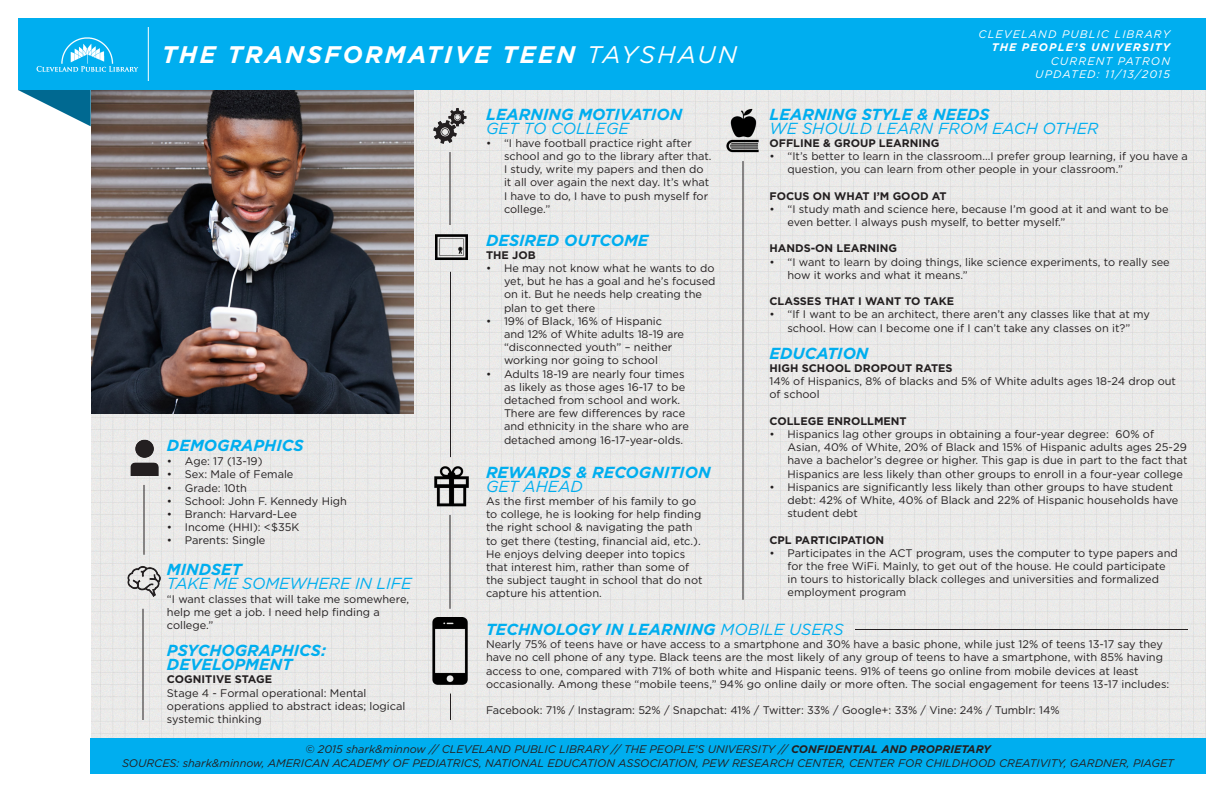
<style>
.page{position:relative;width:1224px;height:792px;background:#fff}
.page>*{position:absolute;margin:0;border:0;box-sizing:border-box;transform-origin:0 0}
.t1{font:italic 700 24px "Gotham HTF";letter-spacing:.1em;color:#fff}
.t2{font:italic 700 16px/14px "Gotham HTF";color:#00aeef}
.t3{font:italic 16px "Gotham HTF";color:#00aeef}
.t4{font:11px/13.2px "Gotham HTF";color:#231f20}
.t5{font:italic 11px "Gotham HTF";color:#231f20}
.t6{font:700 11px "Gotham HTF";color:#231f20}
.t7{font:italic 11px "Gotham HTF";letter-spacing:.1em;color:#fff}
.t8{font:italic 700 11px "Gotham HTF";letter-spacing:.1em;color:#fff}
.s1{font-weight:400}
.s2{font-weight:700}
</style>
<div class="page">
<img style="left:91px;top:90px;width:1115px;height:648px">
<img style="left:90px;top:90px;width:324px;height:324px">
<div style="left:18px;top:18px;width:1188px;height:72px;background:#00aeef"></div>
<img style="left:36px;top:37px;width:103px;height:35px">
<hr style="left:148px;top:27px;width:1px;height:54px;background:#fff">
<svg style="left:18px;top:90px;width:73px;height:36px"></svg>
<img style="left:126px;top:564px;width:36px;height:36px">
<img style="left:126px;top:439px;width:36px;height:36px">
<hr style="left:144px;top:485px;width:1px;height:70px;background:#231f20">
<img style="left:432px;top:108px;width:36px;height:36px">
<img style="left:724px;top:108px;width:36px;height:45px">
<img style="left:432px;top:618px;width:36px;height:67px">
<img style="left:433px;top:466px;width:36px;height:40px">
<img style="left:432px;top:234px;width:36px;height:29px">
<hr style="left:450px;top:152px;width:1px;height:73px;background:#231f20">
<hr style="left:742px;top:161px;width:2px;height:439px;background:#231f20">
<hr style="left:450px;top:272px;width:1px;height:185px;background:#231f20">
<hr style="left:450px;top:515px;width:1px;height:94px;background:#231f20">
<div style="left:90px;top:738px;width:1116px;height:36px;background:#00aeef"></div>
<svg style="left:450px;top:694px;width:1px;height:26px"></svg>
<hr style="left:855px;top:629px;width:333px;height:1px;background:#231f20">
<hr style="left:142px;top:609px;width:2px;height:111px;background:#231f20">
<p class="t1" style="left:162px;top:40px;width:576px">THE TRANSFORMATIVE TEEN <span class="s1">TAYSHAUN</span></p>
<p class="t7" style="left:979px;top:28px;width:193px">CLEVELAND PUBLIC LIBRARY</p>
<p class="t8" style="left:992px;top:41px;width:180px">THE PEOPLE’S UNIVERSITY</p>
<p class="t7" style="left:1051px;top:55px;width:121px">CURRENT PATRON</p>
<p class="t7" style="left:1035px;top:68px;width:136px">UPDATED: 11/13/2015</p>
<p class="t2" style="left:167px;top:438px;width:138px">DEMOGRAPHICS</p>
<p class="t4" style="left:167px;top:454px;width:97px">• Age: 17 (13-19)</p>
<p class="t4" style="left:167px;top:468px;width:128px">• Sex: Male of Female</p>
<p class="t4" style="left:167px;top:481px;width:82px">• Grade: 10th</p>
<p class="t4" style="left:167px;top:494px;width:182px">• School: John F. Kennedy High</p>
<p class="t4" style="left:167px;top:507px;width:131px">• Branch: Harvard-Lee</p>
<p class="t4" style="left:167px;top:520px;width:134px">• Income (HHI): &lt;$35K</p>
<p class="t4" style="left:167px;top:534px;width:100px">• Parents: Single</p>
<p class="t2" style="left:167px;top:563px;width:76px">MINDSET</p>
<p class="t3" style="left:167px;top:575px;width:246px">TAKE ME SOMEWHERE IN LIFE</p>
<p class="t4" style="left:167px;top:592px;width:244px">“I want classes that will take me somewhere, help me get a job. I need help finding a college.”</p>
<p class="t2" style="left:167px;top:643px;width:161px">PSYCHOGRAPHICS:<br>DEVELOPMENT</p>
<p class="t6" style="left:167px;top:673px;width:107px">COGNITIVE STAGE</p>
<p class="t4" style="left:167px;top:686px;width:240px">Stage 4 - Formal operational: Mental operations applied to abstract ideas; logical systemic thinking</p>
<p class="t2" style="left:486px;top:107px;width:198px">LEARNING MOTIVATION</p>
<p class="t3" style="left:486px;top:119px;width:145px">GET TO COLLEGE</p>
<p class="t4" style="left:504px;top:136px;width:209px;text-indent:-18px">• “I have football practice right after school and go to the library after that.<br>I study, write my papers and then do it all over again the next day. It’s what<br>I have to do, I have to push myself for college.”</p>
<p class="t2" style="left:770px;top:107px;width:222px">LEARNING STYLE &amp; NEEDS</p>
<p class="t3" style="left:770px;top:119px;width:331px">WE SHOULD LEARN FROM EACH OTHER</p>
<p class="t6" style="left:770px;top:137px;width:172px">OFFLINE &amp; GROUP LEARNING</p>
<p class="t4" style="left:788px;top:149px;width:402px;text-indent:-18px">• “It’s better to learn in the classroom...I prefer group learning, if you have a question, you can learn from other people in your classroom.”</p>
<p class="t6" style="left:770px;top:189px;width:179px">FOCUS ON WHAT I’M GOOD AT</p>
<p class="t4" style="left:788px;top:202px;width:383px;text-indent:-18px">• “I study math and science here, because I’m good at it and want to be even better. I always push myself, to better myself.”</p>
<p class="t6" style="left:770px;top:242px;width:129px">HANDS-ON LEARNING</p>
<p class="t4" style="left:788px;top:255px;width:384px;text-indent:-18px">• “I want to learn by doing things, like science experiments, to really see how it works and what it means.”</p>
<p class="t6" style="left:770px;top:295px;width:186px">CLASSES THAT I WANT TO TAKE</p>
<p class="t4" style="left:770px;top:308px;width:382px;text-align:center">• “If I want to be an architect, there aren’t any classes like that at my school. How can I become one if I can’t take any classes on it?”</p>
<p class="t2" style="left:770px;top:346px;width:101px">EDUCATION</p>
<p class="t6" style="left:770px;top:362px;width:185px">HIGH SCHOOL DROPOUT RATES</p>
<p class="t4" style="left:770px;top:375px;width:408px">14% of Hispanics, 8% of blacks and 5% of White adults ages 18-24 drop out of school</p>
<p class="t6" style="left:770px;top:415px;width:139px">COLLEGE ENROLLMENT</p>
<p class="t4" style="left:788px;top:427px;width:402px;text-indent:-18px">• Hispanics lag other groups in obtaining a four-year degree: 60% of Asian, 40% of White, 20% of Black and 15% of Hispanic adults ages 25-29 have a bachelor’s degree or higher. This gap is due in part to the fact that Hispanics are less likely than other groups to enroll in a four-year college</p>
<p class="t4" style="left:788px;top:480px;width:392px;text-indent:-18px">• Hispanics are significantly less likely than other groups to have student debt: 42% of White, 40% of Black and 22% of Hispanic households have student debt</p>
<p class="t6" style="left:770px;top:533px;width:116px">CPL PARTICIPATION</p>
<p class="t4" style="left:788px;top:546px;width:392px;text-indent:-18px">• Participates in the ACT program, uses the computer to type papers and for the free WiFi. Mainly, to get out of the house. He could participate in tours to historically black colleges and universities and formalized employment program</p>
<p class="t2" style="left:486px;top:622px;width:359px">TECHNOLOGY IN LEARNING <span class="s1">MOBILE USERS</span></p>
<p class="t4" style="left:486px;top:638px;width:685px">Nearly 75% of teens have or have access to a smartphone and 30% have a basic phone, while just 12% of teens 13-17 say they have no cell phone of any type. Black teens are the most likely of any group of teens to have a smartphone, with 85% having access to one, compared with 71% of both white and Hispanic teens. 91% of teens go online from mobile devices at least occasionally. Among these “mobile teens,” 94% go online daily or more often. The social engagement for teens 13-17 includes:</p>
<p class="t4" style="left:486px;top:704px;width:575px">Facebook: 71% / Instagram: 52% / Snapchat: 41% / Twitter: 33% / Google+: 33% / Vine: 24% / Tumblr: 14%</p>
<p class="t2" style="left:486px;top:233px;width:164px">DESIRED OUTCOME</p>
<p class="t6" style="left:486px;top:249px;width:51px">THE JOB</p>
<p class="t4" style="left:504px;top:261px;width:213px;text-indent:-18px">• He may not know what he wants to do yet, but he has a goal and he’s focused on it. But he needs help creating the plan to get there</p>
<p class="t4" style="left:504px;top:314px;width:182px;text-indent:-18px">• 19% of Black, 16% of Hispanic and 12% of White adults 18-19 are “disconnected youth” – neither working nor going to school</p>
<p class="t4" style="left:504px;top:367px;width:186px;text-indent:-18px">• Adults 18-19 are nearly four times as likely as those ages 16-17 to be detached from school and work.<br>There are few differences by race and ethnicity in the share who are detached among 16-17-year-olds.</p>
<p class="t2" style="left:486px;top:465px;width:226px">REWARDS &amp; RECOGNITION</p>
<p class="t3" style="left:486px;top:477px;width:98px">GET AHEAD</p>
<p class="t4" style="left:486px;top:494px;width:218px">As the first member of his family to go to college, he is looking for help finding the right school &amp; navigating the path to get there (testing, financial aid, etc.).<br>He enjoys delving deeper into topics that interest him, rather than some of the subject taught in school that do not capture his attention.</p>
<p class="t5" style="left:305px;top:743px;width:687px">© 2015 shark&amp;minnow // CLEVELAND PUBLIC LIBRARY // THE PEOPLE’S UNIVERSITY // <span class="s2">CONFIDENTIAL AND PROPRIETARY</span></p>
<p class="t5" style="left:122px;top:757px;width:1053px">SOURCES: shark&amp;minnow, AMERICAN ACADEMY OF PEDIATRICS, NATIONAL EDUCATION ASSOCIATION, PEW RESEARCH CENTER, CENTER FOR CHILDHOOD CREATIVITY, GARDNER, PIAGET</p>
</div>
